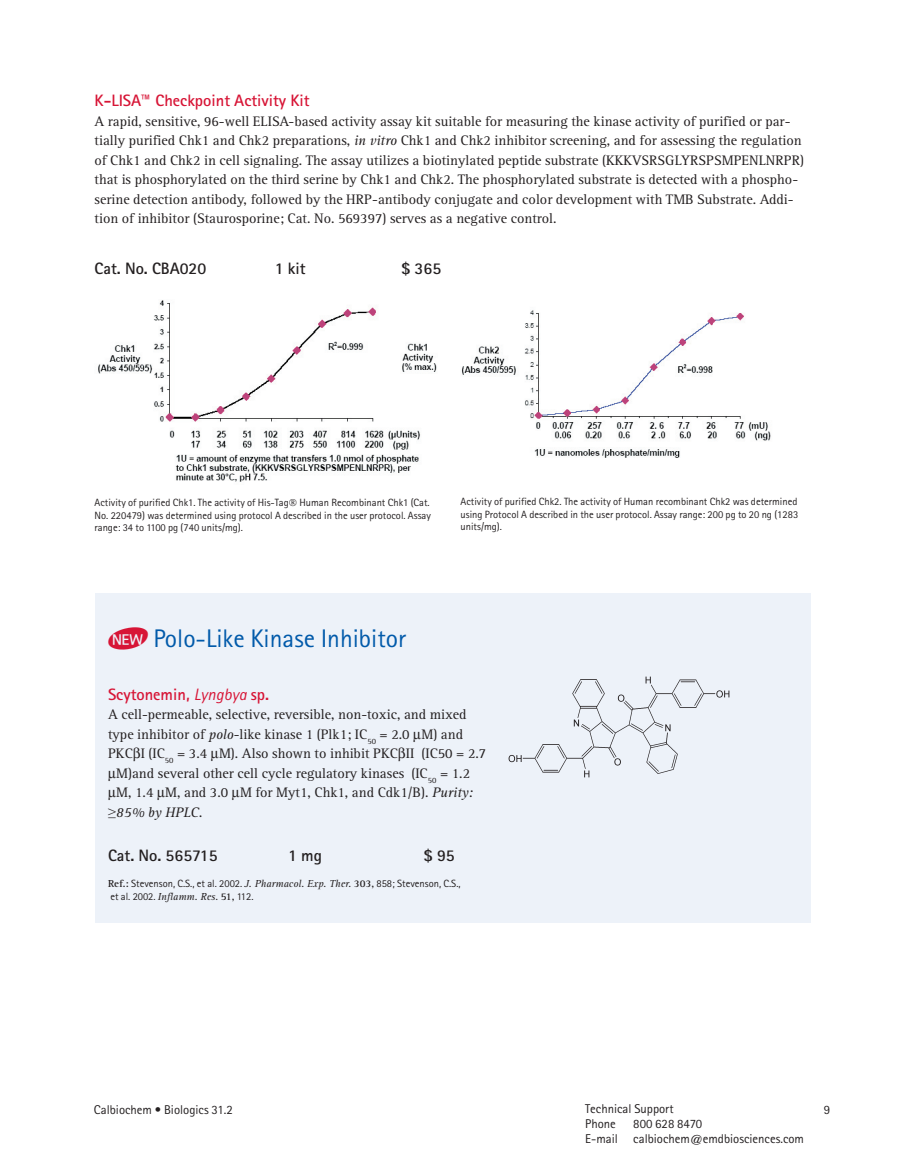
<style>
.page{position:relative;width:905px;height:1175px;background:#fff}
.page>*{position:absolute;margin:0;border:0;box-sizing:border-box;transform-origin:0 0}
.t1{font:25.5px "Agfa Rotis Sans Serif";color:#015aaa}
.t2{font:700 16.5px "Agfa Rotis Sans Serif";color:#d71536}
.t3{font:700 16.5px "Agfa Rotis Sans Serif";color:#231f20}
.t4{font:14.25px/19.5px "Agfa Rotis Serif";color:#231f20}
.t5{font:italic 14.25px "Agfa Rotis Serif";color:#231f20}
.t6{font:12.75px/15px "Agfa Rotis Sans Serif";color:#231f20}
.t7{font:10.5px/12.8px "Agfa Rotis Sans Serif";color:#231f20;text-align:justify}
.s1{font-style:italic}
.s2{font-weight:400;font-style:italic}
.s3{font-family:"Agfa Rotis Serif";font-weight:700}
.s4{font-family:"Agfa Rotis Serif";font-style:italic}
</style>
<div class="page">
<img style="left:98px;top:300px;width:339px;height:182px">
<img style="left:461px;top:310px;width:310px;height:148px">
<div style="left:94px;top:593px;width:716px;height:329px;background:#edf2f9"></div>
<img style="left:508px;top:676px;width:222px;height:102px">
<p class="t2" style="left:94px;top:90px;width:217px">K-LISA™ Checkpoint Activity Kit</p>
<p class="t4" style="left:94px;top:112px;width:711px">A rapid, sensitive, 96-well ELISA-based activity assay kit suitable for measuring the kinase activity of purified or par&shy;tially purified Chk1 and Chk2 preparations, <span class="s1">in vitro</span> Chk1 and Chk2 inhibitor screening, and for assessing the regulation of Chk1 and Chk2 in cell signaling. The assay utilizes a biotinylated peptide substrate (KKKVSRSGLYRSPSMPENLNRPR) that is phosphorylated on the third serine by Chk1 and Chk2. The phosphorylated substrate is detected with a phospho&shy;serine detection antibody, followed by the HRP-antibody conjugate and color development with TMB Substrate. Addi&shy;tion of inhibitor (Staurosporine; Cat. No. 569397) serves as a negative control.</p>
<p class="t3" style="left:94px;top:258px;width:113px">Cat. No. CBA020</p>
<p class="t3" style="left:275px;top:258px;width:32px">1 kit</p>
<p class="t3" style="left:401px;top:258px;width:42px">$ 365</p>
<p class="t7" style="left:94px;top:496px;width:338px">Activity of purified Chk1. The activity of His-Tag Human Recombinant Chk1 (Cat.<br>No. 220479) was determined using protocol A described in the user protocol. Assay range: 34 to 1100 pg (740 units/mg).</p>
<p class="t7" style="left:460px;top:495px;width:339px">Activity of purified Chk2. The activity of Human recombinant Chk2 was determined using Protocol A described in the user protocol. Assay range: 200 pg to 20 ng (1283 units/mg).</p>
<h1 class="t1" style="left:154px;top:623px;width:254px">Polo-Like Kinase Inhibitor</h1>
<p class="t2" style="left:108px;top:684px;width:163px">Scytonemin, <span class="s2">Lyngbya</span> sp.</p>
<p class="t4" style="left:108px;top:705px;width:360px">A cell-permeable, selective, reversible, non-toxic, and mixed</p>
<p class="t4" style="left:108px;top:724px;width:356px">type inhibitor of <span class="s1">polo</span>-like kinase 1 (Plk1; IC<sub>50</sub> = 2.0 M) and</p>
<p class="t4" style="left:108px;top:744px;width:380px">PKC I (IC<sub>50</sub> = 3.4 M). Also shown to inhibit PKC II (IC50 = 2.7</p>
<p class="t4" style="left:116px;top:763px;width:355px">M)and several other cell cycle regulatory kinases (IC<sub>50</sub> = 1.2</p>
<p class="t4" style="left:116px;top:783px;width:358px">M, 1.4 M, and 3.0 M for Myt1, Chk1, and Cdk1/B). <span class="s1">Purity:</span></p>
<p class="t5" style="left:108px;top:804px;width:96px">≥85% by HPLC.</p>
<p class="t3" style="left:108px;top:845px;width:111px">Cat. No. 565715</p>
<p class="t3" style="left:288px;top:845px;width:35px">1 mg</p>
<p class="t3" style="left:423px;top:845px;width:33px">$ 95</p>
<p class="t7" style="left:108px;top:876px;width:354px"><span class="s3">Ref.:</span> Stevenson, C.S., et al. 2002. <span class="s4">J. Pharmacol. Exp. Ther.</span> <span class="s3">303,</span> 858; Stevenson, C.S., et al. 2002. <span class="s4">Inflamm. Res.</span> <span class="s3">51,</span> 112.</p>
<p class="t6" style="left:585px;top:1101px;width:90px">Technical Support<br>Phone</p>
<p class="t6" style="left:94px;top:1102px;width:140px">Calbiochem • Biologics 31.2</p>
<p class="t6" style="left:824px;top:1102px;width:8px">9</p>
<p class="t6" style="left:585px;top:1116px;width:220px;text-indent:48px">800 628 8470<br>E-mail calbiochem@emdbiosciences.com</p>
</div>
